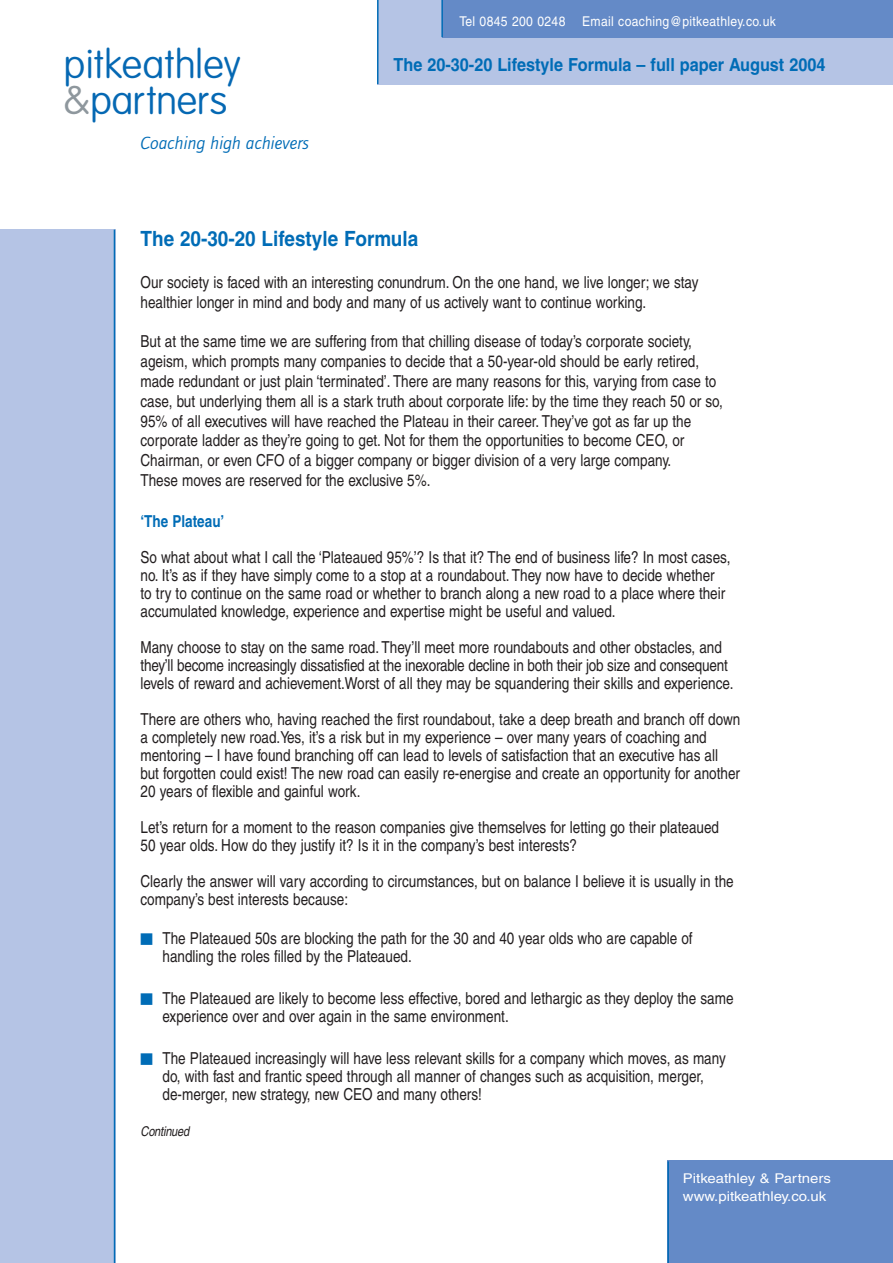
<style>
.page{position:relative;width:893px;height:1263px;background:#fff}
.page>*{position:absolute;margin:0;border:0;box-sizing:border-box;transform-origin:0 0}
.t1{font:100 39.45px/36.2px "VAG Rounded";letter-spacing:.01em;color:#0568b3}
.t2{font:700 21px "Helvetica";color:#006cb6;scale:.9 1}
.t3{font:700 18px "Helvetica";color:#006cb6;scale:.9 1}
.t4{font:italic 18px "Foundry Journal";color:#006cb6}
.t5{font:16.5px/18px "Helvetica";color:#231f20;scale:.82 1}
.t6{font:700 16.5px "Helvetica";color:#006cb6;scale:.82 1}
.t7{font:13.5px "Helvetica";letter-spacing:.03em;color:#fff;scale:.9 1}
.t8{font:13.5px/17.2px "Helvetica";letter-spacing:.005em;color:#fff;scale:1.11 1}
.t9{font:italic 13.5px "Helvetica";color:#231f20;scale:.82 1}
.s1{color:#8e979d}
.s2{font-family:"Newspaper Pi BT";color:#006cb6}
</style>
<div class="page">
<div style="left:0;top:230px;width:115px;height:1033px;background:#b5c4e5"></div>
<hr style="left:114px;top:230px;width:1px;height:1033px;background:#006cb6">
<div style="left:378px;top:0;width:515px;height:84px;background:#b5c4e5"></div>
<hr style="left:377px;top:0;width:2px;height:84px;background:#006cb6">
<div style="left:443px;top:0;width:450px;height:37px;background:#648ac7"></div>
<hr style="left:441px;top:0;width:2px;height:37px;background:#006cb6">
<div style="left:668px;top:1160px;width:225px;height:103px;background:#648ac7"></div>
<hr style="left:667px;top:1161px;width:2px;height:102px;background:#006cb6">
<h1 class="t1" style="left:63px;top:49px;width:179px">pitkeathley <span class="s1">&amp;</span>partners</h1>
<p class="t4" style="left:139px;top:135px;width:170px">Coaching high achievers</p>
<p class="t7" style="left:459px;top:17px;width:353px">Tel 0845 200 0248 Email coaching@pitkeathley.co.uk</p>
<p class="t3" style="left:394px;top:58px;width:481px">The 20-30-20 Lifestyle Formula – full paper August 2004</p>
<p class="t2" style="left:141px;top:231px;width:310px">The 20-30-20 Lifestyle Formula</p>
<p class="t5" style="left:141px;top:274px;width:682px;line-height:19.8px">Our society is faced with an interesting conundrum. On the one hand, we live longer; we stay healthier longer in mind and body and many of us actively want to continue working.</p>
<p class="t5" style="left:141px;top:333px;width:712px;line-height:19.8px">But at the same time we are suffering from that chilling disease of today’s corporate society, ageism, which prompts many companies to decide that a 50-year-old should be early retired, made redundant or just plain ‘terminated’. There are many reasons for this, varying from case to case, but underlying them all is a stark truth about corporate life: by the time they reach 50 or so, 95% of all executives will have reached the Plateau in their career. They’ve got as far up the corporate ladder as they’re going to get. Not for them the opportunities to become CEO, or Chairman, or even CFO of a bigger company or bigger division of a very large company.<br>These moves are reserved for the exclusive 5%.</p>
<p class="t6" style="left:141px;top:515px;width:104px">‘The Plateau’</p>
<p class="t5" style="left:141px;top:549px;width:721px">So what about what I call the ‘Plateaued 95%’? Is that it? The end of business life? In most cases, no. It’s as if they have simply come to a stop at a roundabout. They now have to decide whether<br>to try to continue on the same road or whether to branch along a new road to a place where their accumulated knowledge, experience and expertise might be useful and valued.</p>
<p class="t5" style="left:141px;top:639px;width:725px">Many choose to stay on the same road. They’ll meet more roundabouts and other obstacles, and they’ll become increasingly dissatisfied at the inexorable decline in both their job size and consequent levels of reward and achievement.Worst of all they may be squandering their skills and experience.</p>
<p class="t5" style="left:141px;top:711px;width:733px">There are others who, having reached the first roundabout, take a deep breath and branch off down a completely new road.Yes, it’s a risk but in my experience – over many years of coaching and mentoring – I have found branching off can lead to levels of satisfaction that an executive has all but forgotten could exist! The new road can easily re-energise and create an opportunity for another 20 years of flexible and gainful work.</p>
<p class="t5" style="left:141px;top:819px;width:707px">Let’s return for a moment to the reason companies give themselves for letting go their plateaued<br>50 year olds. How do they justify it? Is it in the company’s best interests?</p>
<p class="t5" style="left:141px;top:873px;width:725px">Clearly the answer will vary according to circumstances, but on balance I believe it is usually in the company’s best interests because:</p>
<p class="t5" style="left:163px;top:930px;width:648px;text-indent:-22px"><span class="s2">-</span> The Plateaued 50s are blocking the path for the 30 and 40 year olds who are capable of handling the roles filled by the Plateaued.</p>
<p class="t5" style="left:163px;top:990px;width:698px;text-indent:-22px"><span class="s2">-</span> The Plateaued are likely to become less effective, bored and lethargic as they deploy the same experience over and over again in the same environment.</p>
<p class="t5" style="left:163px;top:1050px;width:688px;text-indent:-22px"><span class="s2">-</span> The Plateaued increasingly will have less relevant skills for a company which moves, as many do, with fast and frantic speed through all manner of changes such as acquisition, merger, de-merger, new strategy, new CEO and many others!</p>
<p class="t9" style="left:141px;top:1126px;width:64px">Continued</p>
<p class="t8" style="left:683px;top:1171px;width:135px">Pitkeathley &amp; Partners www.pitkeathley.co.uk</p>
</div>
